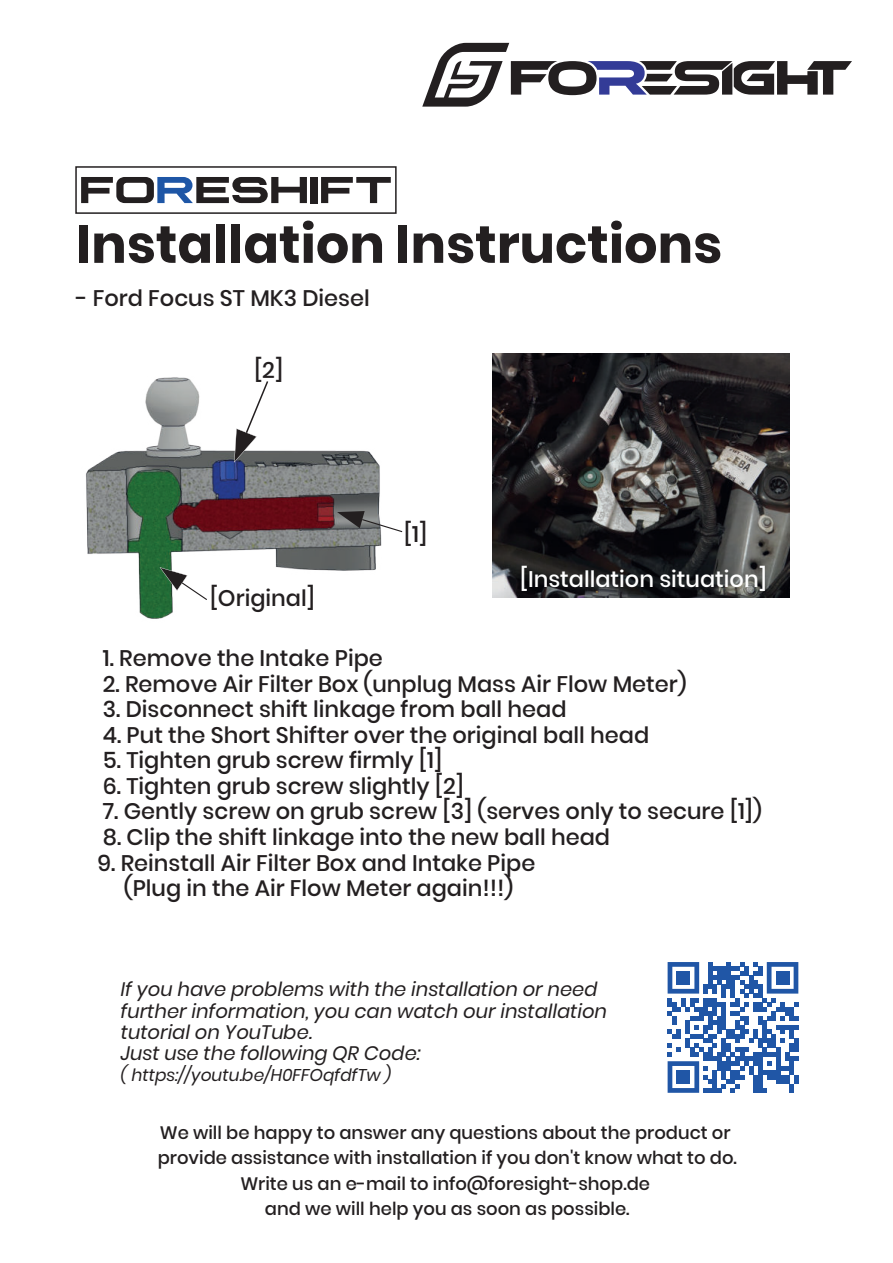
<style>
.page{position:relative;width:893px;height:1263px;background:#fff}
.page>*{position:absolute;margin:0;border:0;box-sizing:border-box;transform-origin:0 0}
.t1{font:700 52.5px "Poppins";color:#231f20}
.t2{font:500 22.5px/25.5px "Poppins";color:#231f20;text-align:center}
.t3{font:500 22.5px "Poppins";color:#fff}
.t4{font:italic 19.5px/21.3px "Poppins";color:#231f20}
.t5{font:500 18px/25.5px "Poppins";color:#231f20;text-align:center}
.t6{font:italic 16.95px "Poppins";color:#231f20}
</style>
<div class="page">
<svg style="left:422px;top:43px;width:430px;height:64px"></svg>
<img style="left:86px;top:377px;width:296px;height:242px">
<div style="left:75px;top:166px;width:322px;height:48px;border:2px solid #231f20"></div>
<svg style="left:81px;top:177px;width:226px;height:26px"></svg>
<div style="left:310px;top:177px;width:8px;height:26px;background:#231f20"></div>
<svg style="left:321px;top:177px;width:70px;height:26px"></svg>
<svg style="left:234px;top:379px;width:36px;height:84px"></svg>
<svg style="left:160px;top:567px;width:48px;height:34px"></svg>
<svg style="left:337px;top:511px;width:66px;height:22px"></svg>
<img style="left:493px;top:353px;width:296px;height:244px">
<svg style="left:668px;top:962px;width:130px;height:131px"></svg>
<div style="left:677px;top:971px;width:13px;height:13px;background:#2056a6"></div>
<div style="left:776px;top:971px;width:13px;height:13px;background:#2056a6"></div>
<div style="left:677px;top:1070px;width:13px;height:14px;background:#2056a6"></div>
<h1 class="t1" style="left:76px;top:214px;width:648px">Installation Instructions</h1>
<p class="t2" style="left:76px;top:285px;width:295px">- Ford Focus ST MK3 Diesel</p>
<p class="t2" style="left:254px;top:357px;width:31px">[2]</p>
<p class="t2" style="left:210px;top:585px;width:107px">[Original]</p>
<p class="t2" style="left:404px;top:521px;width:25px">[1]</p>
<p class="t3" style="left:520px;top:565px;width:249px">[Installation situation]</p>
<p class="t2" style="left:103px;top:645px;width:282px">1. Remove the Intake Pipe</p>
<p class="t2" style="left:103px;top:671px;width:585px">2. Remove Air Filter Box (unplug Mass Air Flow Meter)</p>
<p class="t2" style="left:103px;top:696px;width:465px">3. Disconnect shift linkage from ball head</p>
<p class="t2" style="left:103px;top:722px;width:548px">4. Put the Short Shifter over the original ball head</p>
<p class="t2" style="left:103px;top:747px;width:341px">5. Tighten grub screw firmly [1]</p>
<p class="t2" style="left:103px;top:773px;width:363px">6. Tighten grub screw slightly [2]</p>
<p class="t2" style="left:103px;top:799px;width:661px">7. Gently screw on grub screw [3] (serves only to secure [1])</p>
<p class="t2" style="left:103px;top:824px;width:509px">8. Clip the shift linkage into the new ball head</p>
<p class="t2" style="left:98px;top:850px;width:439px">9. Reinstall Air Filter Box and Intake Pipe (Plug in the Air Flow Meter again!!!)</p>
<p class="t4" style="left:121px;top:979px;width:488px">If you have problems with the installation or need further information, you can watch our installation tutorial on YouTube.<br>Just use the following QR Code:</p>
<p class="t6" style="left:121px;top:1064px;width:272px">( https://youtu.be/H0FFOqfdfTw )</p>
<p class="t5" style="left:158px;top:1119px;width:581px">We will be happy to answer any questions about the product or provide assistance with installation if you don't know what to do.<br>Write us an e-mail to info@foresight-shop.de<br>and we will help you as soon as possible.</p>
</div>
